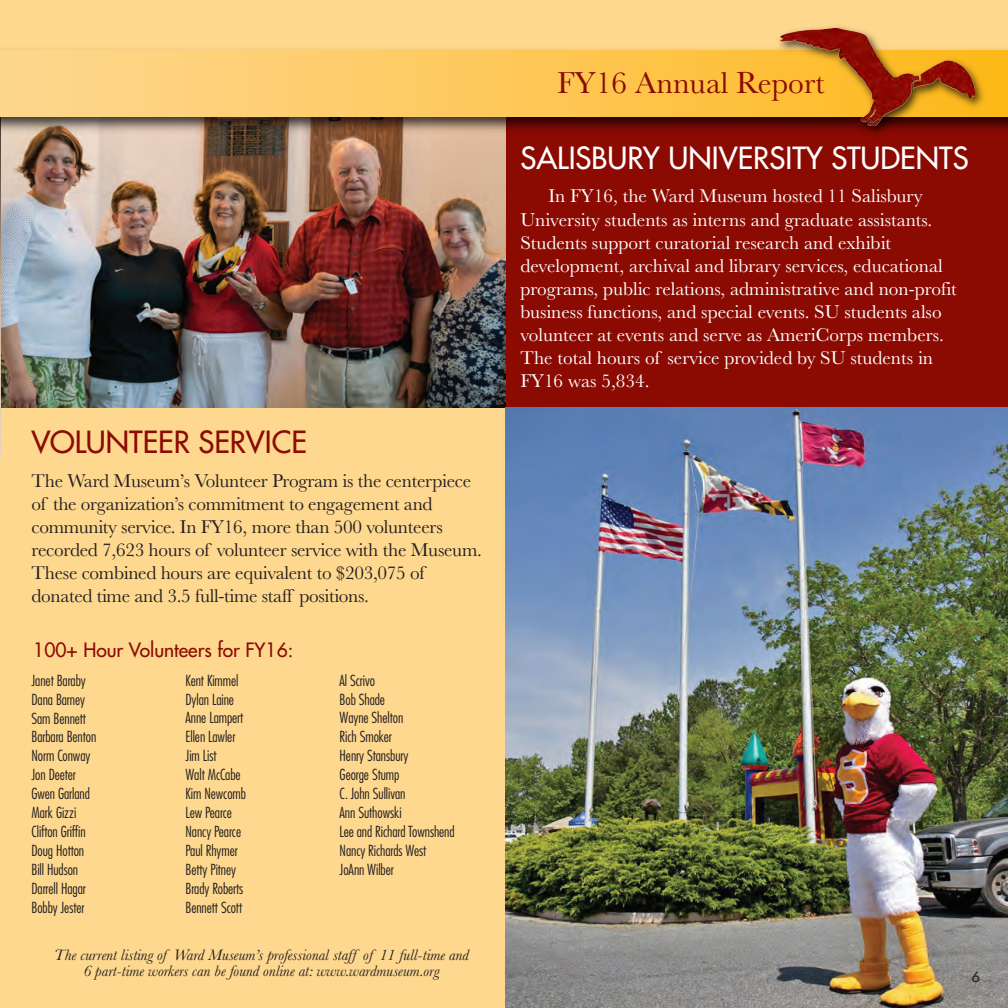
<style>
.page{position:relative;width:1008px;height:1008px;background:#fed88f}
.page>*{position:absolute;margin:0;border:0;box-sizing:border-box;transform-origin:0 0}
.t1{font:31.5px "Baskerville";color:#8b0a02}
.t2{font:500 29.75px "Futura Com";color:#fff}
.t3{font:500 29.75px "Futura Com";color:#8b0a02}
.t4{font:19.25px/23.1px "Baskerville";color:#fff}
.t5{font:19.25px/23.1px "Baskerville";letter-spacing:-.015em;color:#231f20}
.t6{font:500 19.25px "Futura Com";color:#8b0a02}
.t7{font:italic 15.75px/16.1px "Baskerville";color:#231f20;text-align:center}
.t8{font:300 condensed 14.88px/18.9px "Futura Com";letter-spacing:-.005em;color:#231f20}
.t9{font:500 14px "Futura Com";color:#231f20}
</style>
<div class="page">
<img style="left:1px;top:139px;width:505px;height:269px">
<img style="left:0;top:139px;width:1px;height:321px">
<div style="left:506px;top:114px;width:502px;height:894px;background:#8b0a02"></div>
<img style="left:0;top:50px;width:715px;height:89px">
<svg style="left:0;top:51px;width:715px;height:65px"></svg>
<img style="left:715px;top:26px;width:293px;height:109px">
<img style="left:780px;top:29px;width:194px;height:97px">
<hr style="left:0;top:462px;width:1px;height:546px;background:#8b0a02">
<img style="left:506px;top:408px;width:502px;height:600px">
<h2 class="t3" style="left:32px;top:420px;width:277px">VOLUNTEER SERVICE</h2>
<p class="t5" style="left:32px;top:471px;width:452px">The Ward Museum’s Volunteer Program is the centerpiece of the organization’s commitment to engagement and community service. In FY16, more than 500 volunteers recorded 7,623 hours of volunteer service with the Museum.<br>These combined hours are equivalent to $203,075 of donated time and 3.5 full-time staff positions.</p>
<p class="t6" style="left:33px;top:636px;width:262px">100+ Hour Volunteers for FY16:</p>
<p class="t8" style="left:32px;top:671px;width:66px">Janet Baraby<br>Dana Barney<br>Sam Bennett<br>Barbara Benton<br>Norm Conway<br>Jon Deeter<br>Gwen Garland<br>Mark Gizzi<br>Clifton Griffin<br>Doug Hotton<br>Bill Hudson<br>Darrell Hagar<br>Bobby Jester</p>
<p class="t8" style="left:186px;top:671px;width:62px">Kent Kimmel<br>Dylan Laine<br>Anne Lampert<br>Ellen Lawler<br>Jim List<br>Walt McCabe<br>Kim Newcomb<br>Lew Pearce<br>Nancy Pearce<br>Paul Rhymer<br>Betty Pitney<br>Brady Roberts<br>Bennett Scott</p>
<p class="t8" style="left:340px;top:671px;width:117px">Al Scrivo<br>Bob Shade<br>Wayne Shelton<br>Rich Smoker<br>Henry Stansbury<br>George Stump<br>C. John Sullivan<br>Ann Suthowski<br>Lee and Richard Townshend<br>Nancy Richards West<br>JoAnn Wilber</p>
<p class="t7" style="left:54px;top:948px;width:416px">The current listing of Ward Museum’s professional staff of 11 full-time and<br>6 part-time workers can be found online at: www.wardmuseum.org</p>
<h1 class="t1" style="left:557px;top:72px;width:269px">FY16 Annual Report</h1>
<h2 class="t2" style="left:520px;top:136px;width:450px">SALISBURY UNIVERSITY STUDENTS</h2>
<p class="t4" style="left:520px;top:187px;width:438px;text-indent:28px">In FY16, the Ward Museum hosted 11 Salisbury University students as interns and graduate assistants.<br>Students support curatorial research and exhibit development, archival and library services, educational programs, public relations, administrative and non-profit business functions, and special events. SU students also volunteer at events and serve as AmeriCorps members.<br>The total hours of service provided by SU students in FY16 was 5,834.</p>
<p class="t9" style="left:972px;top:967px;width:10px">6</p>
</div>
